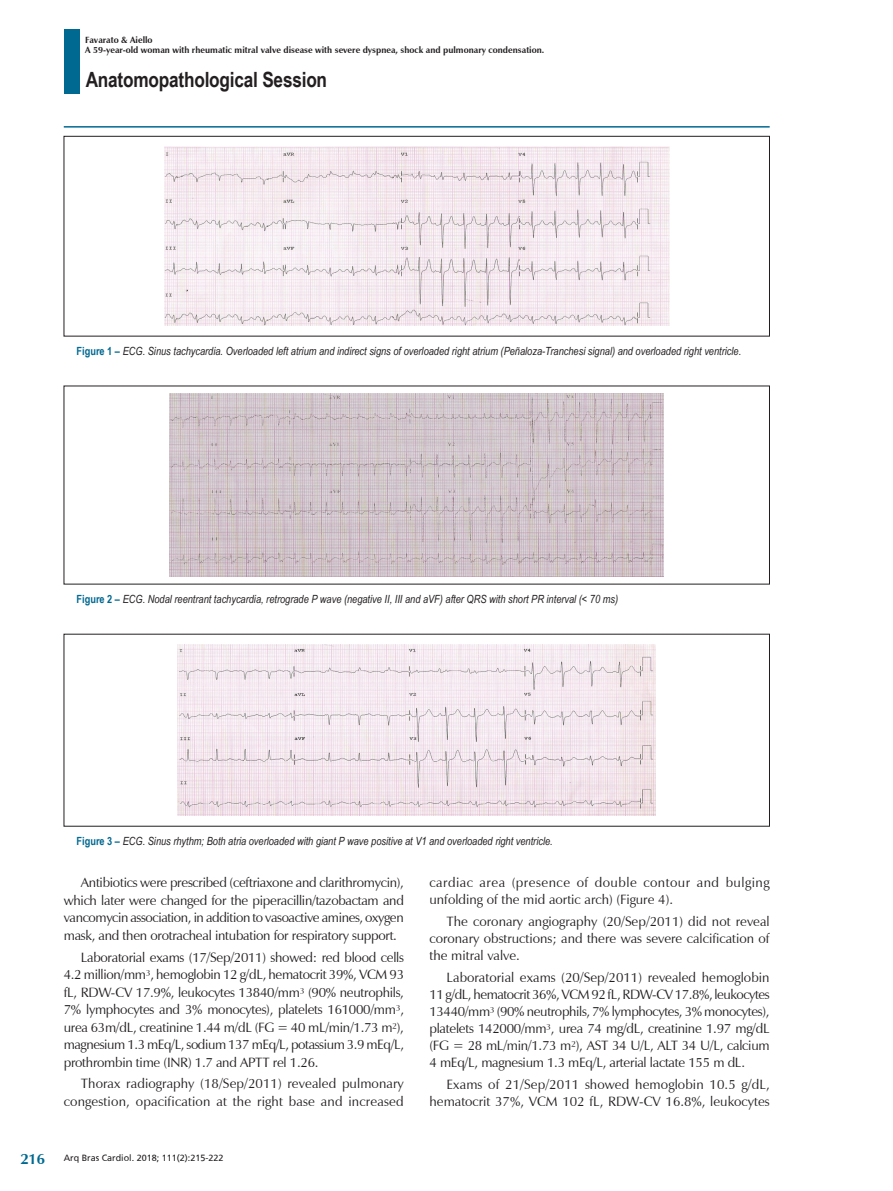
<style>
.page{position:relative;width:893px;height:1191px;background:#fff}
.page>*{position:absolute;margin:0;border:0;box-sizing:border-box;transform-origin:0 0}
.t1{font:700 21px "Arial Narrow";letter-spacing:-.01em;color:#231f20}
.t2{font:700 15px "Zapf Humanist 601 BT";color:#006991}
._01-TEXTO_BASICO{font:13.5px/17.5px "Zapf Humanist 601 BT";color:#231f20;text-align:justify}
._01-TEXTO_BASICO-2{font:13.5px/17.1px "Zapf Humanist 601 BT";letter-spacing:.035em;color:#231f20}
._05_LEGENDA_TABELA{font:italic 11.25px "Arial Narrow";color:#231f20}
._06_-_LEGENDA_FIGURA{font:italic 11.25px "Arial Narrow";color:#231f20}
.t3{font:700 9px "Zapf Humanist 601 BT";color:#231f20}
.t4{font:9px "Frutiger";color:#231f20}
.s1{font-weight:700;font-style:normal;color:#006991}
</style>
<div class="page">
<hr style="left:64px;top:126px;width:706px;height:2px;background:#006991">
<div style="left:64px;top:29px;width:16px;height:65px;background:#006991"></div>
<img style="left:164px;top:146px;width:505px;height:180px">
<div style="left:64px;top:136px;width:706px;height:200px;border:1px solid #231f20"></div>
<img style="left:170px;top:393px;width:494px;height:184px">
<img style="left:178px;top:644px;width:478px;height:172px">
<p class="t3" style="left:85px;top:34px;width:69px">Favarato &amp; Aiello</p>
<p class="t3" style="left:85px;top:45px;width:461px">A 59-year-old woman with rheumatic mitral valve disease with severe dyspnea, shock and pulmonary condensation.</p>
<h1 class="t1" style="left:86px;top:64px;width:243px">Anatomopathological Session</h1>
<p class="_06_-_LEGENDA_FIGURA" style="left:77px;top:343px;width:666px"><span class="s1">Figure 1 –</span> ECG. Sinus tachycardia. Overloaded left atrium and indirect signs of overloaded right atrium (Peñaloza-Tranchesi signal) and overloaded right ventricle.</p>
<p class="_05_LEGENDA_TABELA" style="left:77px;top:591px;width:543px"><span class="s1">Figure 2 –</span> ECG. Nodal reentrant tachycardia, retrograde P wave (negative II, III and aVF) after QRS with short PR interval (&lt; 70 ms)</p>
<p class="t2" style="left:20px;top:1149px;width:26px">216</p>
<p class="_05_LEGENDA_TABELA" style="left:77px;top:833px;width:478px"><span class="s1">Figure 3 –</span> ECG. Sinus rhythm; Both atria overloaded with giant P wave positive at V1 and overloaded right ventricle.</p>
<p class="_01-TEXTO_BASICO" style="left:64px;top:874px;width:342px;text-indent:17px">Antibiotics were prescribed (ceftriaxone and clarithromycin), which later were changed for the piperacillin/tazobactam and vancomycin association, in addition to vasoactive amines, oxygen mask, and then orotracheal intubation for respiratory support.</p>
<p class="_01-TEXTO_BASICO" style="left:64px;top:948px;width:342px;text-indent:17px">Laboratorial exams (17/Sep/2011) showed: red blood cells 4.2 million/mm³, hemoglobin 12 g/dL, hematocrit 39%, VCM 93 fL, RDW-CV 17.9%, leukocytes 13840/mm³ (90% neutrophils, 7% lymphocytes and 3% monocytes), platelets 161000/mm³, urea 63m/dL, creatinine 1.44 m/dL (FG = 40 mL/min/1.73 m²), magnesium 1.3 mEq/L, sodium 137 mEq/L, potassium 3.9 mEq/L, prothrombin time (INR) 1.7 and APTT rel 1.26.</p>
<p class="_01-TEXTO_BASICO" style="left:64px;top:1075px;width:342px;text-align:right">Thorax radiography (18/Sep/2011) revealed pulmonary congestion, opacification at the right base and increased</p>
<p class="_01-TEXTO_BASICO-2" style="left:429px;top:874px;width:342px">cardiac area (presence of double contour and bulging unfolding of the mid aortic arch) (Figure 4).</p>
<p class="_01-TEXTO_BASICO" style="left:429px;top:912px;width:342px;line-height:17.1px;text-indent:17px">The coronary angiography (20/Sep/2011) did not reveal coronary obstructions; and there was severe calcification of the mitral valve.</p>
<p class="_01-TEXTO_BASICO" style="left:429px;top:968px;width:342px;line-height:17.1px;text-indent:17px">Laboratorial exams (20/Sep/2011) revealed hemoglobin 11 g/dL, hematocrit 36%, VCM 92 fL, RDW-CV 17.8%, leukocytes 13440/mm³ (90% neutrophils, 7% lymphocytes, 3% monocytes), platelets 142000/mm³, urea 74 mg/dL, creatinine 1.97 mg/dL (FG = 28 mL/min/1.73 m²), AST 34 U/L, ALT 34 U/L, calcium 4 mEq/L, magnesium 1.3 mEq/L, arterial lactate 155 m dL.</p>
<p class="_01-TEXTO_BASICO" style="left:429px;top:1075px;width:342px;line-height:17.1px;text-align:right">Exams of 21/Sep/2011 showed hemoglobin 10.5 g/dL, hematocrit 37%, VCM 102 fL, RDW-CV 16.8%, leukocytes</p>
<p class="t4" style="left:64px;top:1153px;width:161px">Arq Bras Cardiol. 2018; 111(2):215-222</p>
</div>
